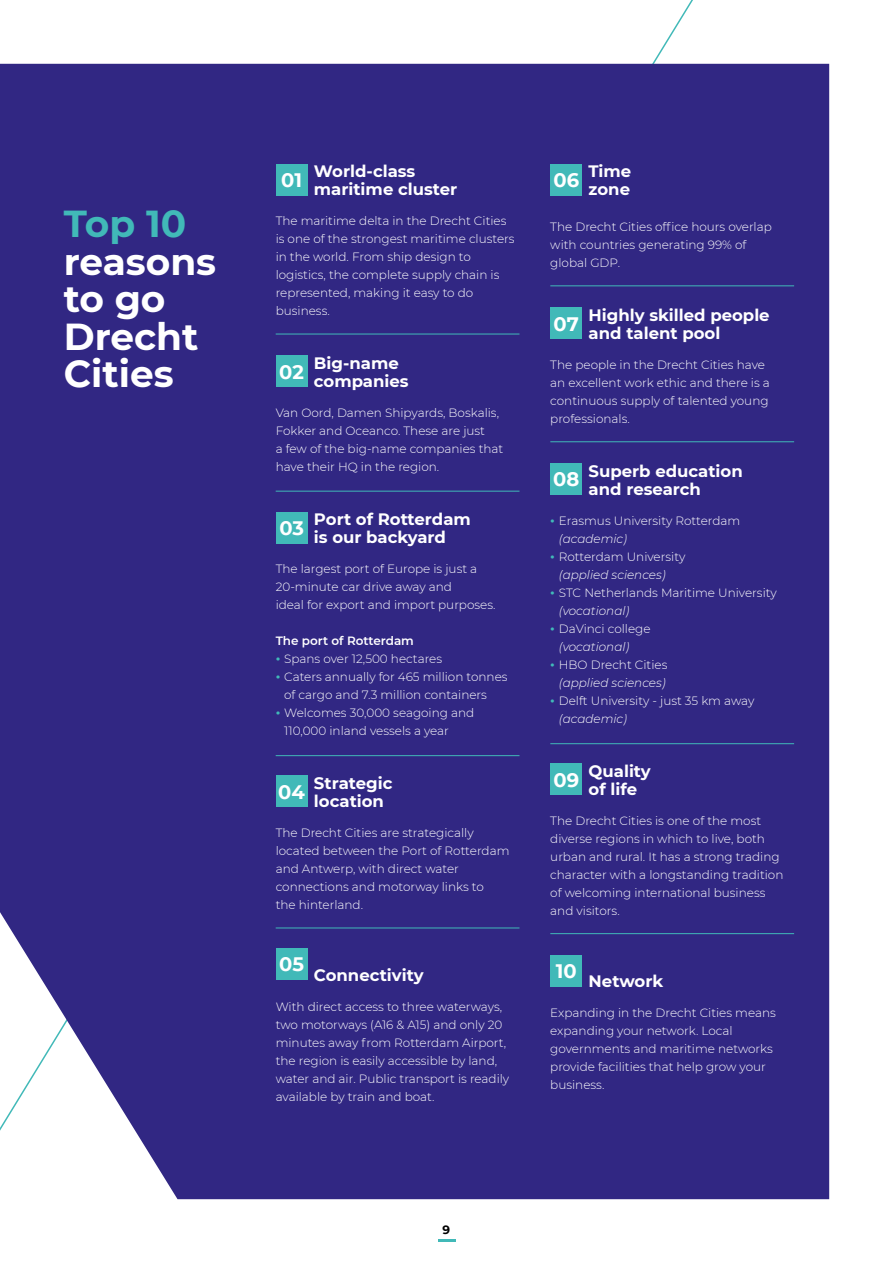
<style>
.page{position:relative;width:893px;height:1263px;background:#fff}
.page>*{position:absolute;margin:0;border:0;box-sizing:border-box;transform-origin:0 0}
.t1{font:700 37.5px/37.5px "Montserrat";color:#fff}
.t2{font:700 37.5px "Montserrat";color:#41b9b8}
.t3{font:700 19.5px "Montserrat";color:#fff}
.t4{font:700 16.5px/18px "Montserrat";color:#fff}
.t5{font:300 12px/18px "Montserrat";color:#fff}
.t6{font:italic 300 12px/18px "Montserrat";color:#fff;text-align:center}
.t7{font:600 12px "Montserrat";color:#fff}
.t8{font:700 12px "Montserrat";color:#000}
.s1{font-family:"Poppins";font-weight:500;color:#41b9b8}
.s2{font-style:italic}
.s3{font-family:"Poppins";font-weight:500;font-style:normal;color:#41b9b8}
.s4{font-style:normal}
</style>
<div class="page">
<div style="left:0;top:64px;width:829px;height:1135px;background:#312783"></div>
<div style="left:276px;top:164px;width:32px;height:32px;background:#41b9b8"></div>
<div style="left:550px;top:164px;width:32px;height:32px;background:#41b9b8"></div>
<div style="left:276px;top:355px;width:32px;height:32px;background:#41b9b8"></div>
<div style="left:276px;top:512px;width:32px;height:31px;background:#41b9b8"></div>
<div style="left:276px;top:775px;width:32px;height:32px;background:#41b9b8"></div>
<div style="left:550px;top:763px;width:32px;height:32px;background:#41b9b8"></div>
<div style="left:550px;top:955px;width:32px;height:31px;background:#41b9b8"></div>
<div style="left:276px;top:948px;width:32px;height:32px;background:#41b9b8"></div>
<div style="left:550px;top:307px;width:32px;height:32px;background:#41b9b8"></div>
<div style="left:550px;top:463px;width:32px;height:32px;background:#41b9b8"></div>
<hr style="left:276px;top:334px;width:243px;height:1px;background:#41b9b8">
<hr style="left:550px;top:286px;width:244px;height:1px;background:#41b9b8">
<hr style="left:550px;top:441px;width:244px;height:1px;background:#41b9b8">
<hr style="left:550px;top:743px;width:244px;height:1px;background:#41b9b8">
<hr style="left:550px;top:933px;width:244px;height:1px;background:#41b9b8">
<hr style="left:276px;top:491px;width:243px;height:1px;background:#41b9b8">
<hr style="left:276px;top:755px;width:243px;height:1px;background:#41b9b8">
<hr style="left:276px;top:928px;width:243px;height:1px;background:#41b9b8">
<h1 class="t2" style="left:64px;top:197px;width:124px">Top 10</h1>
<h1 class="t1" style="left:64px;top:241px;width:154px">reasons to go<br>Drecht<br>Cities</h1>
<h3 class="t4" style="left:589px;top:161px;width:44px">Time zone</h3>
<p class="t5" style="left:550px;top:217px;width:223px">The Drecht Cities office hours overlap with countries generating 99% of global GDP.</p>
<h3 class="t4" style="left:589px;top:305px;width:183px">Highly skilled people and talent pool</h3>
<p class="t5" style="left:550px;top:355px;width:221px">The people in the Drecht Cities have an excellent work ethic and there is a continuous supply of talented young professionals.</p>
<h3 class="t4" style="left:589px;top:461px;width:156px">Superb education and research</h3>
<p class="t5" style="left:559px;top:511px;width:183px;text-indent:-9px"><span class="s1">•</span> Erasmus University Rotterdam <span class="s2">(academic)</span></p>
<p class="t5" style="left:559px;top:547px;width:128px;text-indent:-9px"><span class="s1">•</span> Rotterdam University <span class="s2">(applied sciences)</span></p>
<p class="t5" style="left:559px;top:583px;width:219px;text-indent:-9px"><span class="s1">•</span> STC Netherlands Maritime University <span class="s2">(vocational)</span></p>
<p class="t5" style="left:559px;top:619px;width:93px;text-indent:-9px"><span class="s1">•</span> DaVinci college <span class="s2">(vocational)</span></p>
<p class="t6" style="left:550px;top:655px;width:119px"><span class="s3">•</span> <span class="s4">HBO Drecht Cities </span>(applied sciences)</p>
<p class="t5" style="left:559px;top:691px;width:197px;text-indent:-9px"><span class="s1">•</span> Delft University - just 35 km away <span class="s2">(academic)</span></p>
<h3 class="t4" style="left:589px;top:761px;width:64px">Quality of life</h3>
<p class="t5" style="left:550px;top:811px;width:235px">The Drecht Cities is one of the most diverse regions in which to live, both urban and rural. It has a strong trading character with a longstanding tradition of welcoming international business and visitors.</p>
<h3 class="t4" style="left:314px;top:161px;width:145px">World-class maritime cluster</h3>
<p class="t5" style="left:276px;top:211px;width:240px">The maritime delta in the Drecht Cities is one of the strongest maritime clusters in the world. From ship design to logistics, the complete supply chain is represented, making it easy to do business.</p>
<h2 class="t3" style="left:281px;top:166px;width:22px">01</h2>
<h2 class="t3" style="left:553px;top:166px;width:27px">06</h2>
<h2 class="t3" style="left:554px;top:310px;width:27px">07</h2>
<h3 class="t4" style="left:314px;top:353px;width:96px">Big-name companies</h3>
<p class="t5" style="left:276px;top:403px;width:229px">Van Oord, Damen Shipyards, Boskalis, Fokker and Oceanco. These are just<br>a few of the big-name companies that have their HQ in the region.</p>
<h3 class="t4" style="left:314px;top:509px;width:158px">Port of Rotterdam is our backyard</h3>
<p class="t5" style="left:276px;top:559px;width:221px">The largest port of Europe is just a<br>20-minute car drive away and<br>ideal for export and import purposes.</p>
<p class="t7" style="left:276px;top:632px;width:140px">The port of Rotterdam</p>
<p class="t5" style="left:276px;top:649px;width:168px"><span class="s1">•</span> Spans over 12,500 hectares</p>
<p class="t5" style="left:284px;top:667px;width:225px;text-indent:-9px"><span class="s1">•</span> Caters annually for 465 million tonnes of cargo and 7.3 million containers</p>
<p class="t5" style="left:284px;top:703px;width:192px;text-indent:-9px"><span class="s1">•</span> Welcomes 30,000 seagoing and<br>110,000 inland vessels a year</p>
<h3 class="t4" style="left:314px;top:773px;width:80px">Strategic location</h3>
<p class="t5" style="left:276px;top:823px;width:235px">The Drecht Cities are strategically located between the Port of Rotterdam and Antwerp, with direct water connections and motorway links to<br>the hinterland.</p>
<h2 class="t3" style="left:279px;top:358px;width:26px">02</h2>
<h2 class="t3" style="left:553px;top:465px;width:28px">08</h2>
<h2 class="t3" style="left:279px;top:514px;width:26px">03</h2>
<h2 class="t3" style="left:553px;top:766px;width:27px">09</h2>
<h2 class="t3" style="left:278px;top:778px;width:28px">04</h2>
<h2 class="t3" style="left:279px;top:950px;width:26px">05</h2>
<h3 class="t4" style="left:314px;top:965px;width:111px">Connectivity</h3>
<p class="t5" style="left:276px;top:997px;width:235px">With direct access to three waterways, two motorways (A16 &amp; A15) and only 20 minutes away from Rotterdam Airport, the region is easily accessible by land, water and air. Public transport is readily available by train and boat.</p>
<h2 class="t3" style="left:556px;top:957px;width:22px">10</h2>
<h3 class="t4" style="left:589px;top:971px;width:76px">Network</h3>
<p class="t5" style="left:550px;top:1003px;width:227px">Expanding in the Drecht Cities means expanding your network. Local governments and maritime networks provide facilities that help grow your business.</p>
<p class="t8" style="left:443px;top:1221px;width:9px">9</p>
</div>
